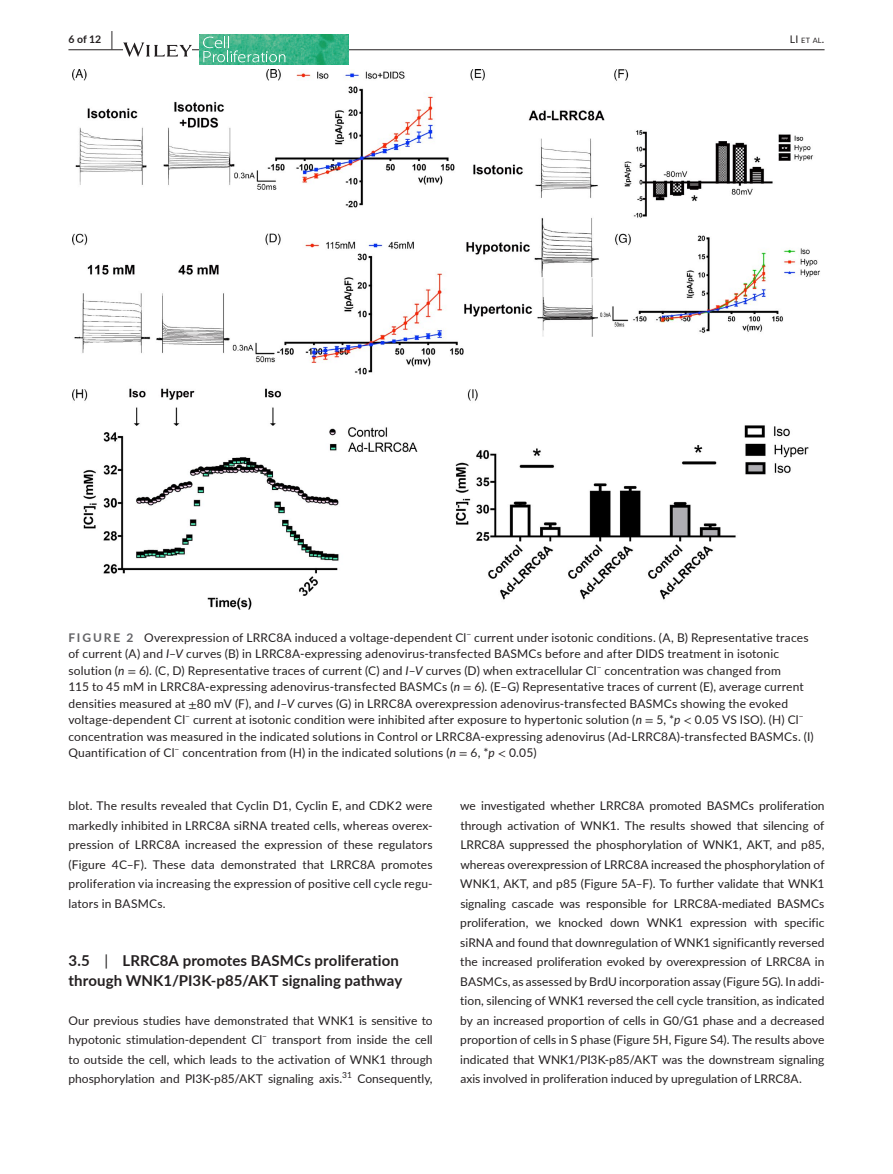
<style>
.page{position:relative;width:893px;height:1174px;background:#fff}
.page>*{position:absolute;margin:0;border:0;box-sizing:border-box;transform-origin:0 0}
.t1{font:700 15px/19.5px "Lato";letter-spacing:.005em;color:#231f20}
.t2{font:12px/19.5px "Lato";letter-spacing:.015em;color:#231f20;text-align:justify}
.t3{font:700 10.5px "Lato";color:#231f20}
.t4{font:8.4px "Lato";color:#231f20}
.t5{font:7.35px "Lato";color:#231f20}
.s1{font-size:19.5px}
.s2{font-size:10.5px}
.s3{font-style:italic}
.s4{font-family:"STIX"}
.s5{font-weight:700;color:#636366}
.s6{font-weight:400}
</style>
<div class="page">
<hr style="left:68px;top:49px;width:756px;height:1px;background:#231f20">
<svg style="left:123px;top:42px;width:69px;height:15px"></svg>
<img style="left:200px;top:35px;width:148px;height:30px">
<svg style="left:203px;top:36px;width:82px;height:27px;background:#59be99"></svg>
<img style="left:72px;top:69px;width:748px;height:541px">
<p class="t3" style="left:68px;top:31px;width:46px">6 of 12 <span class="s1">|</span></p>
<p class="t5" style="left:790px;top:35px;width:36px"><span class="s2">LI</span> et al<span class="s2">.</span></p>
<p class="t2" style="left:68px;top:629px;width:742px;line-height:16.5px;text-align:left;text-indent:406px">current under isotonic conditions. (A, B) Representative traces of current (A) and <span class="s3">I</span>–<span class="s3">V</span> curves (B) in LRRC8A-expressing adenovirus-transfected BASMCs before and after DIDS treatment in isotonic solution (<span class="s3">n</span> <span class="s4">=</span> 6). (C, D) Representative traces of current (C) and <span class="s3">I</span>–<span class="s3">V</span> curves (D) when extracellular Cl</p>
<p class="t2" style="left:68px;top:627px;width:399px"><span class="s5">FIGURE 2</span> Overexpression of LRRC8A induced a voltage-dependent Cl</p>
<p class="t2" style="left:68px;top:662px;width:737px;line-height:16.5px;text-align:left;text-indent:536px">concentration was changed from 115 to 45 mM in LRRC8A-expressing adenovirus-transfected BASMCs (<span class="s3">n</span> <span class="s4">=</span> 6). (E–G) Representative traces of current (E), average current densities measured at <span class="s4">±</span>80 mV (F), and <span class="s3">I</span>–<span class="s3">V</span> curves (G) in LRRC8A overexpression adenovirus-transfected BASMCs showing the evoked voltage-dependent Cl</p>
<p class="t4" style="left:185px;top:710px;width:6px">−</p>
<p class="t2" style="left:193px;top:710px;width:607px">current at isotonic condition were inhibited after exposure to hypertonic solution (<span class="s3">n</span> <span class="s4">=</span> 5, *<span class="s3">p</span> <span class="s4">&lt;</span> 0.05 VS ISO). (H) Cl</p>
<p class="t4" style="left:799px;top:710px;width:6px">−</p>
<p class="t2" style="left:68px;top:728px;width:747px;line-height:16.5px">concentration was measured in the indicated solutions in Control or LRRC8A-expressing adenovirus (Ad-LRRC8A)-transfected BASMCs. (I)<br>Quantification of Cl</p>
<p class="t4" style="left:175px;top:743px;width:6px">−</p>
<p class="t2" style="left:182px;top:743px;width:356px">concentration from (H) in the indicated solutions (<span class="s3">n</span> <span class="s4">=</span> 6, *<span class="s3">p</span> <span class="s4">&lt;</span> 0.05)</p>
<p class="t2" style="left:68px;top:795px;width:366px">blot. The results revealed that Cyclin D1, Cyclin E, and CDK2 were markedly inhibited in LRRC8A siRNA treated cells, whereas overex&shy;pression of LRRC8A increased the expression of these regulators (Figure 4C–F). These data demonstrated that LRRC8A promotes proliferation via increasing the expression of positive cell cycle regu&shy;lators in BASMCs.</p>
<p class="t1" style="left:68px;top:950px;width:335px">3.5 <span class="s6">|</span> LRRC8A promotes BASMCs proliferation through WNK1/PI3K-p85/AKT signaling pathway</p>
<p class="t2" style="left:68px;top:1010px;width:366px">Our previous studies have demonstrated that WNK1 is sensitive to hypotonic stimulation-dependent Cl<sup>−</sup> transport from inside the cell to outside the cell, which leads to the activation of WNK1 through phosphorylation and PI3K-p85/AKT signaling axis.<sup>31</sup> Consequently,</p>
<p class="t2" style="left:460px;top:795px;width:366px">we investigated whether LRRC8A promoted BASMCs proliferation through activation of WNK1. The results showed that silencing of LRRC8A suppressed the phosphorylation of WNK1, AKT, and p85, whereas overexpression of LRRC8A increased the phosphorylation of WNK1, AKT, and p85 (Figure 5A–F). To further validate that WNK1 signaling cascade was responsible for LRRC8A-mediated BASMCs proliferation, we knocked down WNK1 expression with specific siRNA and found that downregulation of WNK1 significantly reversed the increased proliferation evoked by overexpression of LRRC8A in BASMCs, as assessed by BrdU incorporation assay (Figure 5G). In addi&shy;tion, silencing of WNK1 reversed the cell cycle transition, as indicated by an increased proportion of cells in G0/G1 phase and a decreased proportion of cells in S phase (Figure 5H, Figure S4). The results above indicated that WNK1/PI3K-p85/AKT was the downstream signaling axis involved in proliferation induced by upregulation of LRRC8A.</p>
</div>
